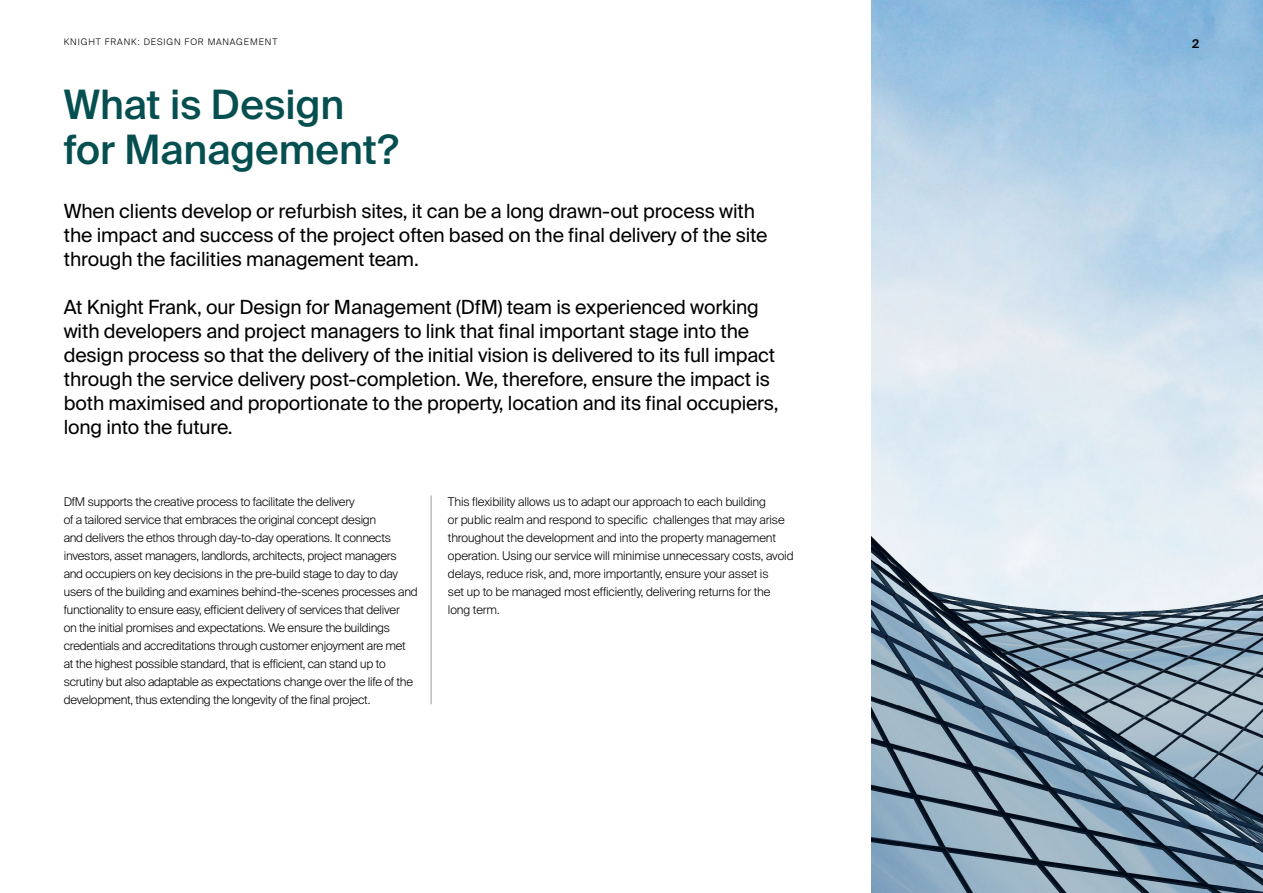
<style>
.page{position:relative;width:1263px;height:893px;background:#fff}
.page>*{position:absolute;margin:0;border:0;box-sizing:border-box;transform-origin:0 0}
.t1{font:500 40.5px/45px "Suisse Intl";color:#064f50}
.t2{font:19.5px/24px "Suisse Intl";letter-spacing:-.01em;color:#000}
.t3{font:300 12px/18px "Suisse Intl";letter-spacing:-.02em;color:#000}
.t4{font:600 12px "Suisse Intl";color:#000}
.t5{font:300 9px "Suisse Intl";letter-spacing:.1em;color:#000}
</style>
<div class="page">
<hr style="left:431px;top:495px;width:1px;height:209px;background:#9d9d9c">
<img style="left:871px;top:0;width:392px;height:893px">
<p class="t5" style="left:64px;top:37px;width:215px">KNIGHT FRANK: DESIGN FOR MANAGEMENT</p>
<p class="t4" style="left:1192px;top:36px;width:9px">2</p>
<h1 class="t1" style="left:64px;top:83px;width:336px">What is Design for Management?</h1>
<h2 class="t2" style="left:64px;top:200px;width:705px">When clients develop or refurbish sites, it can be a long drawn-out process with the impact and success of the project often based on the final delivery of the site through the facilities management team.</h2>
<p class="t2" style="left:64px;top:296px;width:716px">At Knight Frank, our Design for Management (DfM) team is experienced working with developers and project managers to link that final important stage into the design process so that the delivery of the initial vision is delivered to its full impact through the service delivery post-completion. We, therefore, ensure the impact is both maximised and proportionate to the property, location and its final occupiers, long into the future.</p>
<p class="t3" style="left:64px;top:493px;width:355px">DfM supports the creative process to facilitate the delivery<br>of a tailored service that embraces the original concept design<br>and delivers the ethos through day-to-day operations. It connects investors, asset managers, landlords, architects, project managers and occupiers on key decisions in the pre-build stage to day to day users of the building and examines behind-the-scenes processes and functionality to ensure easy, efficient delivery of services that deliver<br>on the initial promises and expectations. We ensure the buildings credentials and accreditations through customer enjoyment are met at the highest possible standard, that is efficient, can stand up to scrutiny but also adaptable as expectations change over the life of the development, thus extending the longevity of the final project.</p>
<p class="t3" style="left:448px;top:493px;width:347px">This flexibility allows us to adapt our approach to each building<br>or public realm and respond to specific challenges that may arise throughout the development and into the property management operation. Using our service will minimise unnecessary costs, avoid delays, reduce risk, and, more importantly, ensure your asset is<br>set up to be managed most efficiently, delivering returns for the long term.</p>
</div>
